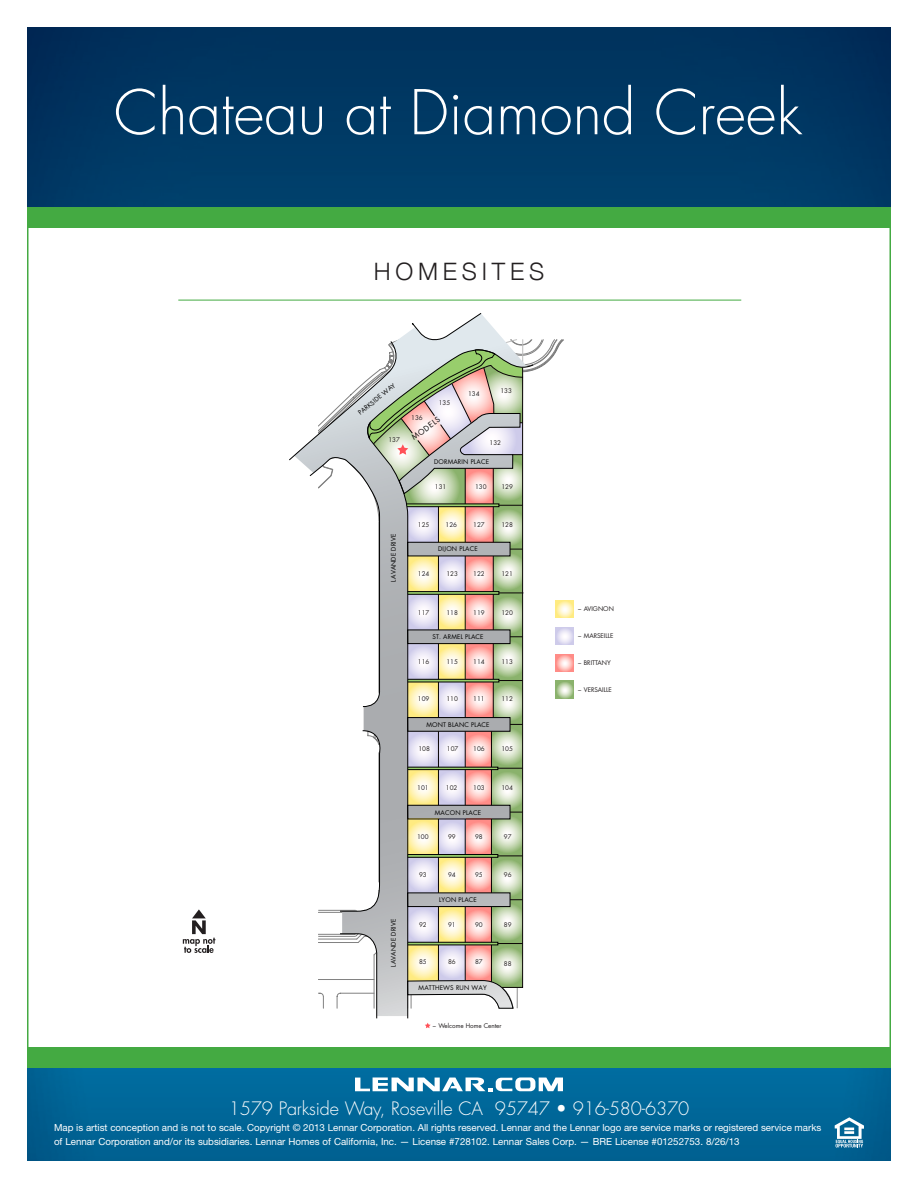
<style>
.page{position:relative;width:918px;height:1188px;background:#fff}
.page>*{position:absolute;margin:0;border:0;box-sizing:border-box;transform-origin:0 0}
.t1{font:300 60px "Futura";color:#fff}
.t2{font:300 24px "Helvetica Neue";letter-spacing:.2em;color:#231f20}
.t3{font:300 18px "Futura";letter-spacing:-.01em;color:#fff}
.t4{font:9.75px/13.5px "Helvetica Neue";color:#fff}
.t5{font:7.5px "Futura";color:#080302}
.t6{font:6.3px "Futura";color:#231f20}
.t7{font:6.3px "Futura";letter-spacing:.025em;color:#000}
</style>
<div class="page">
<img style="left:27px;top:1068px;width:864px;height:93px">
<img style="left:27px;top:27px;width:864px;height:180px">
<div style="left:27px;top:207px;width:864px;height:21px;background:#44aa42"></div>
<div style="left:27px;top:1047px;width:864px;height:21px;background:#44aa42"></div>
<svg style="left:355px;top:1077px;width:208px;height:14px"></svg>
<hr style="left:178px;top:300px;width:563px;height:1px;background:#44aa42">
<svg style="left:835px;top:1117px;width:29px;height:30px"></svg>
<svg style="left:289px;top:313px;width:275px;height:715px"></svg>
<svg style="left:556px;top:600px;width:17px;height:18px"></svg>
<svg style="left:556px;top:627px;width:17px;height:18px"></svg>
<svg style="left:556px;top:654px;width:17px;height:18px"></svg>
<svg style="left:556px;top:681px;width:17px;height:18px"></svg>
<svg style="left:183px;top:909px;width:32px;height:44px"></svg>
<p class="t1" style="left:114px;top:76px;width:690px">Chateau at Diamond Creek</p>
<p class="t2" style="left:374px;top:252px;width:172px">HOMESITES</p>
<p class="t7" style="left:356px;top:410px;width:47px;rotate:-39deg">PARKSIDE WAY</p>
<p class="t6" style="left:388px;top:436px;width:13px">137</p>
<p class="t6" style="left:439px;top:399px;width:13px">135</p>
<p class="t6" style="left:411px;top:413px;width:13px">136</p>
<p class="t5" style="left:410px;top:434px;width:35px;rotate:-36deg">MODELS</p>
<p class="t6" style="left:468px;top:389px;width:13px">134</p>
<p class="t6" style="left:500px;top:386px;width:13px">133</p>
<p class="t6" style="left:489px;top:438px;width:13px">132</p>
<p class="t7" style="left:434px;top:457px;width:56px">DORMARIN PLACE</p>
<p class="t6" style="left:435px;top:482px;width:13px">131</p>
<p class="t6" style="left:475px;top:482px;width:13px">130</p>
<p class="t6" style="left:501px;top:482px;width:13px">129</p>
<p class="t6" style="left:418px;top:520px;width:13px">125</p>
<p class="t6" style="left:446px;top:520px;width:13px">126</p>
<p class="t6" style="left:473px;top:520px;width:13px">127</p>
<p class="t6" style="left:501px;top:520px;width:13px">128</p>
<p class="t7" style="left:389px;top:582px;width:50px;rotate:-90deg">LAVANDE DRIVE</p>
<p class="t7" style="left:438px;top:545px;width:41px">DIJON PLACE</p>
<p class="t6" style="left:418px;top:569px;width:13px">124</p>
<p class="t6" style="left:446px;top:569px;width:13px">123</p>
<p class="t6" style="left:473px;top:569px;width:13px">122</p>
<p class="t6" style="left:501px;top:569px;width:13px">121</p>
<p class="t6" style="left:418px;top:608px;width:13px">117</p>
<p class="t6" style="left:446px;top:608px;width:13px">118</p>
<p class="t6" style="left:473px;top:608px;width:13px">119</p>
<p class="t6" style="left:501px;top:608px;width:13px">120</p>
<p class="t7" style="left:432px;top:632px;width:53px">ST. ARMEL PLACE</p>
<p class="t6" style="left:418px;top:657px;width:13px">116</p>
<p class="t6" style="left:446px;top:657px;width:13px">115</p>
<p class="t6" style="left:473px;top:657px;width:13px">114</p>
<p class="t6" style="left:501px;top:657px;width:13px">113</p>
<p class="t6" style="left:578px;top:604px;width:37px">− AVIGNON</p>
<p class="t6" style="left:578px;top:631px;width:37px">− MARSEILLE</p>
<p class="t6" style="left:578px;top:658px;width:34px">− BRITTANY</p>
<p class="t6" style="left:578px;top:685px;width:35px">− VERSAILLE</p>
<p class="t6" style="left:418px;top:694px;width:13px">109</p>
<p class="t6" style="left:446px;top:694px;width:13px">110</p>
<p class="t6" style="left:473px;top:694px;width:13px">111</p>
<p class="t6" style="left:501px;top:694px;width:13px">112</p>
<p class="t7" style="left:426px;top:721px;width:65px">MONT BLANC PLACE</p>
<p class="t6" style="left:418px;top:745px;width:13px">108</p>
<p class="t6" style="left:447px;top:745px;width:13px">107</p>
<p class="t6" style="left:473px;top:745px;width:13px">106</p>
<p class="t6" style="left:501px;top:745px;width:13px">105</p>
<p class="t6" style="left:417px;top:783px;width:13px">101</p>
<p class="t6" style="left:446px;top:783px;width:13px">102</p>
<p class="t6" style="left:473px;top:783px;width:13px">103</p>
<p class="t6" style="left:501px;top:783px;width:13px">104</p>
<p class="t7" style="left:435px;top:808px;width:48px">MACON PLACE</p>
<p class="t6" style="left:417px;top:832px;width:13px">100</p>
<p class="t6" style="left:448px;top:832px;width:9px">99</p>
<p class="t6" style="left:475px;top:832px;width:9px">98</p>
<p class="t6" style="left:504px;top:832px;width:9px">97</p>
<p class="t6" style="left:419px;top:870px;width:9px">93</p>
<p class="t6" style="left:448px;top:870px;width:9px">94</p>
<p class="t6" style="left:475px;top:870px;width:9px">95</p>
<p class="t6" style="left:504px;top:870px;width:9px">96</p>
<p class="t7" style="left:439px;top:896px;width:39px">LYON PLACE</p>
<p class="t7" style="left:389px;top:967px;width:50px;rotate:-90deg">LAVANDE DRIVE</p>
<p class="t6" style="left:419px;top:921px;width:9px">92</p>
<p class="t6" style="left:448px;top:921px;width:9px">91</p>
<p class="t6" style="left:475px;top:921px;width:9px">90</p>
<p class="t6" style="left:504px;top:921px;width:9px">89</p>
<p class="t6" style="left:419px;top:957px;width:9px">85</p>
<p class="t6" style="left:448px;top:957px;width:9px">86</p>
<p class="t6" style="left:475px;top:957px;width:9px">87</p>
<p class="t6" style="left:504px;top:959px;width:9px">88</p>
<p class="t7" style="left:419px;top:983px;width:70px">MATTHEWS RUN WAY</p>
<p class="t6" style="left:433px;top:1021px;width:71px">− Welcome Home Center</p>
<p class="t3" style="left:229px;top:1097px;width:462px">1579 Parkside Way, Roseville CA 95747 • 916-580-6370</p>
<p class="t4" style="left:54px;top:1121px;width:769px">Map is artist conception and is not to scale. Copyright © 2013 Lennar Corporation. All rights reserved. Lennar and the Lennar logo are service marks or registered service marks of Lennar Corporation and/or its subsidiaries. Lennar Homes of California, Inc. — License #728102. Lennar Sales Corp. — BRE License #01252753. 8/26/13</p>
</div>
